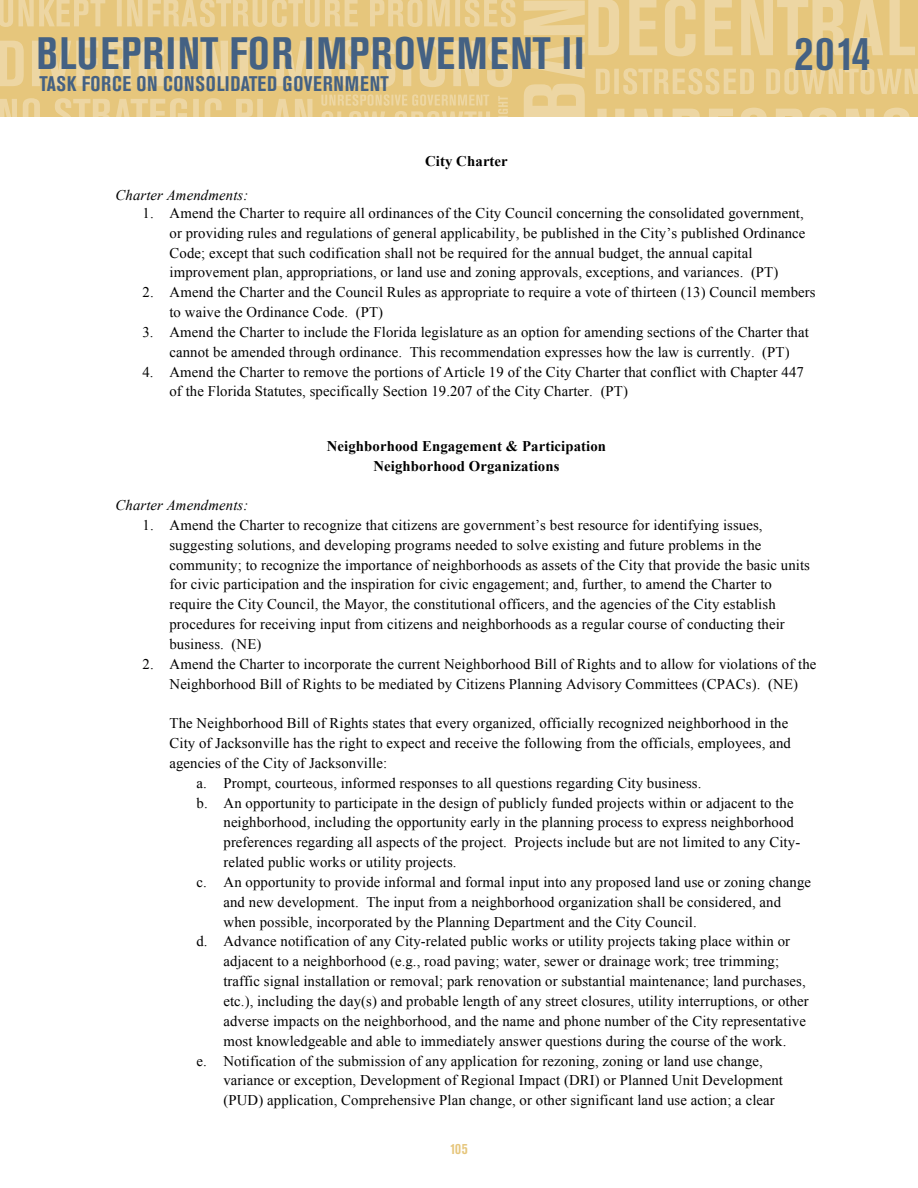
<style>
.page{position:relative;width:918px;height:1188px;background:#fff}
.page>*{position:absolute;margin:0;border:0;box-sizing:border-box;transform-origin:0 0}
.t1{font:700 condensed 47.7px "Akzidenz Grotesk BE";color:#446183}
.t2{font:700 condensed 45px "Akzidenz Grotesk BE";letter-spacing:.035em;color:#446183}
.t3{font:700 condensed 21px "Akzidenz Grotesk BE";letter-spacing:.035em;color:#446183}
.t4{font:700 condensed 15px "Akzidenz Grotesk BE";color:#e6c67c}
.t5{font:14.7px/19.8px "Times New Roman";letter-spacing:.005em;color:#000001}
.t6{font:700 14.7px/19.8px "Times New Roman";letter-spacing:.01em;color:#000001;text-align:center}
.t7{font:italic 14.7px "Times New Roman";letter-spacing:.01em;color:#000001}
</style>
<div class="page">
<svg style="left:0;top:40px;width:512px;height:47px;background:#e9ce8f"></svg>
<svg style="left:0;top:98px;width:313px;height:19px;background:#e9cd8e"></svg>
<svg style="left:0;top:0;width:516px;height:27px;background:#e9ce8f"></svg>
<svg style="left:498px;top:96px;width:10px;height:21px"></svg>
<svg style="left:522px;top:0;width:396px;height:117px;background:#e9cd8d"></svg>
<svg style="left:321px;top:94px;width:169px;height:23px;background:#e8cc8a"></svg>
<h2 class="t2" style="left:37px;top:28px;width:549px">BLUEPRINT FOR IMPROVEMENT II</h2>
<h1 class="t1" style="left:795px;top:26px;width:77px">2014</h1>
<h3 class="t3" style="left:39px;top:72px;width:351px">TASK FORCE ON CONSOLIDATED GOVERNMENT</h3>
<p class="t6" style="left:425px;top:151px;width:84px">City Charter</p>
<p class="t7" style="left:116px;top:185px;width:134px">Charter Amendments:</p>
<p class="t5" style="left:170px;top:203px;width:637px;text-indent:-27px">1. Amend the Charter to require all ordinances of the City Council concerning the consolidated government, or providing rules and regulations of general applicability, be published in the City’s published Ordinance Code; except that such codification shall not be required for the annual budget, the annual capital improvement plan, appropriations, or land use and zoning approvals, exceptions, and variances. (PT)</p>
<p class="t5" style="left:170px;top:282px;width:648px;text-indent:-27px">2. Amend the Charter and the Council Rules as appropriate to require a vote of thirteen (13) Council members to waive the Ordinance Code. (PT)</p>
<p class="t5" style="left:142px;top:322px;width:668px;text-align:center">3. Amend the Charter to include the Florida legislature as an option for amending sections of the Charter that cannot be amended through ordinance. This recommendation expresses how the law is currently. (PT)</p>
<p class="t5" style="left:169px;top:362px;width:636px;text-indent:-27px">4. Amend the Charter to remove the portions of Article 19 of the City Charter that conflict with Chapter 447 of the Florida Statutes, specifically Section 19.207 of the City Charter. (PT)</p>
<p class="t6" style="left:327px;top:436px;width:281px">Neighborhood Engagement &amp; Participation<br>Neighborhood Organizations</p>
<p class="t7" style="left:116px;top:495px;width:134px">Charter Amendments:</p>
<p class="t5" style="left:170px;top:515px;width:642px;text-indent:-27px">1. Amend the Charter to recognize that citizens are government’s best resource for identifying issues, suggesting solutions, and developing programs needed to solve existing and future problems in the community; to recognize the importance of neighborhoods as assets of the City that provide the basic units for civic participation and the inspiration for civic engagement; and, further, to amend the Charter to require the City Council, the Mayor, the constitutional officers, and the agencies of the City establish procedures for receiving input from citizens and neighborhoods as a regular course of conducting their business. (NE)</p>
<p class="t5" style="left:143px;top:654px;width:675px;text-align:center">2. Amend the Charter to incorporate the current Neighborhood Bill of Rights and to allow for violations of the<br>Neighborhood Bill of Rights to be mediated by Citizens Planning Advisory Committees (CPACs). (NE)</p>
<p class="t5" style="left:170px;top:713px;width:620px">The Neighborhood Bill of Rights states that every organized, officially recognized neighborhood in the</p>
<p class="t5" style="left:170px;top:733px;width:623px">City of Jacksonville has the right to expect and receive the following from the officials, employees, and</p>
<p class="t5" style="left:170px;top:753px;width:219px">agencies of the City of Jacksonville:</p>
<p class="t5" style="left:197px;top:773px;width:506px">a. Prompt, courteous, informed responses to all questions regarding City business.</p>
<p class="t5" style="left:197px;top:792px;width:599px">b. An opportunity to participate in the design of publicly funded projects within or adjacent to the</p>
<p class="t5" style="left:224px;top:812px;width:572px">neighborhood, including the opportunity early in the planning process to express neighborhood</p>
<p class="t5" style="left:224px;top:832px;width:578px">preferences regarding all aspects of the project. Projects include but are not limited to any City-</p>
<p class="t5" style="left:224px;top:852px;width:235px">related public works or utility projects.</p>
<p class="t5" style="left:197px;top:872px;width:616px">c. An opportunity to provide informal and formal input into any proposed land use or zoning change</p>
<p class="t5" style="left:224px;top:892px;width:559px">and new development. The input from a neighborhood organization shall be considered, and</p>
<p class="t5" style="left:224px;top:912px;width:475px">when possible, incorporated by the Planning Department and the City Council.</p>
<p class="t5" style="left:196px;top:931px;width:595px">d. Advance notification of any City-related public works or utility projects taking place within or</p>
<p class="t5" style="left:223px;top:951px;width:557px">adjacent to a neighborhood (e.g., road paving; water, sewer or drainage work; tree trimming;</p>
<p class="t5" style="left:223px;top:971px;width:584px">traffic signal installation or removal; park renovation or substantial maintenance; land purchases,</p>
<p class="t5" style="left:223px;top:991px;width:587px">etc.), including the day(s) and probable length of any street closures, utility interruptions, or other</p>
<p class="t5" style="left:223px;top:1011px;width:584px">adverse impacts on the neighborhood, and the name and phone number of the City representative</p>
<p class="t5" style="left:223px;top:1031px;width:565px">most knowledgeable and able to immediately answer questions during the course of the work.</p>
<p class="t5" style="left:196px;top:1051px;width:568px">e. Notification of the submission of any application for rezoning, zoning or land use change,</p>
<p class="t5" style="left:223px;top:1070px;width:561px">variance or exception, Development of Regional Impact (DRI) or Planned Unit Development</p>
<p class="t5" style="left:223px;top:1090px;width:553px">(PUD) application, Comprehensive Plan change, or other significant land use action; a clear</p>
<p class="t4" style="left:450px;top:1140px;width:19px">105</p>
</div>
